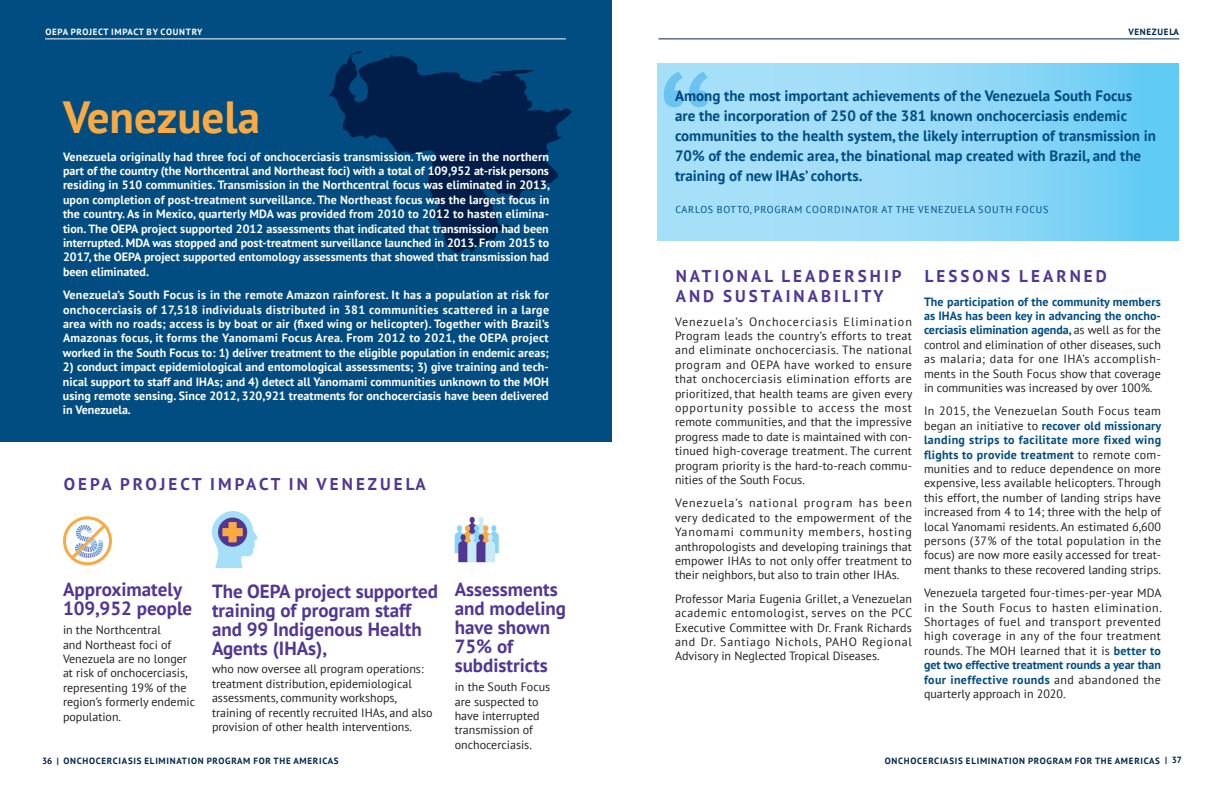
<style>
.page{position:relative;width:1224px;height:792px;background:#fff}
.page>*{position:absolute;margin:0;border:0;box-sizing:border-box;transform-origin:0 0}
.t1{font:170.8px "PT Sans";color:#a5dff8}
.t2{font:700 45px "PT Sans";color:#faaa42}
.t3{font:700 19px/19px "PT Sans";color:#523695}
.t4{font:700 17px/20px "PT Sans";letter-spacing:.18em;color:#523695}
.t5{font:700 15px/20px "PT Sans";color:#014d81}
.t6{font:12px/14.4px "PT Sans";color:#231f20;text-align:justify}
.t7{font:700 12px/14.4px "PT Sans";color:#fff;text-align:justify}
.t8{font:10px "PT Sans";letter-spacing:.08em;color:#014d81}
.t9{font:700 9px "PT Sans";letter-spacing:.08em;color:#00254a}
.t10{font:700 9px "PT Sans";letter-spacing:.08em;color:#fff}
.s1{font-weight:700;color:#014d81}
</style>
<div class="page">
<div style="left:0;top:0;width:612px;height:441px;background:#014d81"></div>
<svg style="left:329px;top:51px;width:243px;height:202px"></svg>
<svg style="left:212px;top:511px;width:45px;height:57px"></svg>
<svg style="left:455px;top:517px;width:44px;height:45px"></svg>
<div style="left:63px;top:516px;width:49px;height:49px;border:3px solid #faaa42;border-radius:50%"></div>
<svg style="left:68px;top:522px;width:40px;height:40px"></svg>
<svg style="left:657px;top:63px;width:521px;height:177px;background:#91d8f6"></svg>
<hr style="left:659px;top:38px;width:520px;height:1px;background:#00254a">
<hr style="left:45px;top:38px;width:521px;height:1px;background:#fff">
<p class="t10" style="left:45px;top:26px;width:159px">OEPA PROJECT IMPACT BY COUNTRY</p>
<p class="t9" style="left:1128px;top:26px;width:52px">VENEZUELA</p>
<h2 class="t2" style="left:63px;top:87px;width:199px">Venezuela</h2>
<p class="t7" style="left:63px;top:149px;width:488px">Venezuela originally had three foci of onchocerciasis transmission. Two were in the northern part of the country (the Northcentral and Northeast foci) with a total of 109,952 at-risk persons residing in 510 communities. Transmission in the Northcentral focus was eliminated in 2013, upon completion of post-treatment surveillance. The Northeast focus was the largest focus in the country. As in Mexico, quarterly MDA was provided from 2010 to 2012 to hasten elimina&shy;tion. The OEPA project supported 2012 assessments that indicated that transmission had been interrupted. MDA was stopped and post-treatment surveillance launched in 2013. From 2015 to 2017, the OEPA project supported entomology assessments that showed that transmission had been eliminated.</p>
<p class="t7" style="left:63px;top:288px;width:488px">Venezuela’s South Focus is in the remote Amazon rainforest. It has a population at risk for onchocerciasis of 17,518 individuals distributed in 381 communities scattered in a large area with no roads; access is by boat or air (fixed wing or helicopter). Together with Brazil’s Amazonas focus, it forms the Yanomami Focus Area. From 2012 to 2021, the OEPA project worked in the South Focus to: 1) deliver treatment to the eligible population in endemic areas;</p>
<p class="t7" style="left:63px;top:360px;width:488px">2) conduct impact epidemiological and entomological assessments; 3) give training and tech&shy;nical support to staff and IHAs; and 4) detect all Yanomami communities unknown to the MOH using remote sensing. Since 2012, 320,921 treatments for onchocerciasis have been delivered in Venezuela.</p>
<h3 class="t4" style="left:64px;top:474px;width:364px">OEPA PROJECT IMPACT IN VENEZUELA</h3>
<h3 class="t3" style="left:63px;top:580px;width:131px">Approximately<br>109,952 people</h3>
<p class="t6" style="left:63px;top:622px;width:134px;text-align:left">in the Northcentral<br>and Northeast foci of<br>Venezuela are no longer at risk of onchocerciasis, representing 19% of the region’s formerly endemic population.</p>
<h3 class="t3" style="left:212px;top:581px;width:228px">The OEPA project supported training of program staff and 99 Indigenous Health<br>Agents (IHAs),</h3>
<p class="t6" style="left:212px;top:662px;width:222px;text-align:left">who now oversee all program operations: treatment distribution, epidemiological assessments, community workshops, training of recently recruited IHAs, and also provision of other health interventions.</p>
<h3 class="t3" style="left:455px;top:580px;width:113px">Assessments and modeling have shown<br>75% of subdistricts</h3>
<p class="t6" style="left:455px;top:679px;width:97px;text-align:left">in the South Focus are suspected to have interrupted transmission of onchocerciasis.</p>
<h1 class="t1" style="left:657px;top:35px;width:60px">“</h1>
<p class="t5" style="left:675px;top:86px;width:483px">Among the most important achievements of the Venezuela South Focus<br>are the incorporation of 250 of the 381 known onchocerciasis endemic communities to the health system, the likely interruption of transmission in 70% of the endemic area, the binational map created with Brazil, and the training of new IHAs’ cohorts.</p>
<p class="t8" style="left:675px;top:203px;width:375px">CARLOS BOTTO, PROGRAM COORDINATOR AT THE VENEZUELA SOUTH FOCUS</p>
<h3 class="t4" style="left:676px;top:266px;width:228px">NATIONAL LEADERSHIP<br>AND SUSTAINABILITY</h3>
<p class="t6" style="left:675px;top:314px;width:239px">Venezuela’s Onchocerciasis Elimination Program leads the country’s efforts to treat and eliminate onchocerciasis. The national program and OEPA have worked to ensure that onchocerciasis elimination efforts are prioritized, that health teams are given every opportunity possible to access the most remote communities, and that the impressive progress made to date is maintained with con&shy;tinued high-coverage treatment. The current program priority is the hard-to-reach commu&shy;nities of the South Focus.</p>
<p class="t6" style="left:675px;top:496px;width:239px">Venezuela’s national program has been very dedicated to the empowerment of the Yanomami community members, hosting anthropologists and developing trainings that empower IHAs to not only offer treatment to their neighbors, but also to train other IHAs.</p>
<p class="t6" style="left:675px;top:591px;width:239px">Professor Maria Eugenia Grillet, a Venezuelan academic entomologist, serves on the PCC Executive Committee with Dr. Frank Richards and Dr. Santiago Nichols, PAHO Regional Advisory in Neglected Tropical Diseases.</p>
<h3 class="t4" style="left:925px;top:266px;width:184px">LESSONS LEARNED</h3>
<p class="t6" style="left:924px;top:294px;width:238px"><span class="s1">The participation of the community members as IHAs has been key in advancing the oncho&shy;cerciasis elimination agenda,</span> as well as for the control and elimination of other diseases, such as malaria; data for one IHA’s accomplish&shy;ments in the South Focus show that coverage in communities was increased by over 100%.</p>
<p class="t6" style="left:924px;top:404px;width:239px">In 2015, the Venezuelan South Focus team began an initiative to <span class="s1">recover old missionary landing strips to facilitate more fixed wing flights to provide treatment</span> to remote com&shy;munities and to reduce dependence on more expensive, less available helicopters. Through this effort, the number of landing strips have increased from 4 to 14; three with the help of local Yanomami residents. An estimated 6,600 persons (37% of the total population in the focus) are now more easily accessed for treat&shy;ment thanks to these recovered landing strips.</p>
<p class="t6" style="left:924px;top:585px;width:239px">Venezuela targeted four-times-per-year MDA in the South Focus to hasten elimination.<br>Shortages of fuel and transport prevented high coverage in any of the four treatment rounds. The MOH learned that it is <span class="s1">better to get two effective treatment rounds a year than four ineffective rounds</span> and abandoned the quarterly approach in 2020.</p>
<p class="t9" style="left:42px;top:755px;width:298px">36 | ONCHOCERCIASIS ELIMINATION PROGRAM FOR THE AMERICAS</p>
<p class="t9" style="left:885px;top:755px;width:299px">ONCHOCERCIASIS ELIMINATION PROGRAM FOR THE AMERICAS | 37</p>
</div>
